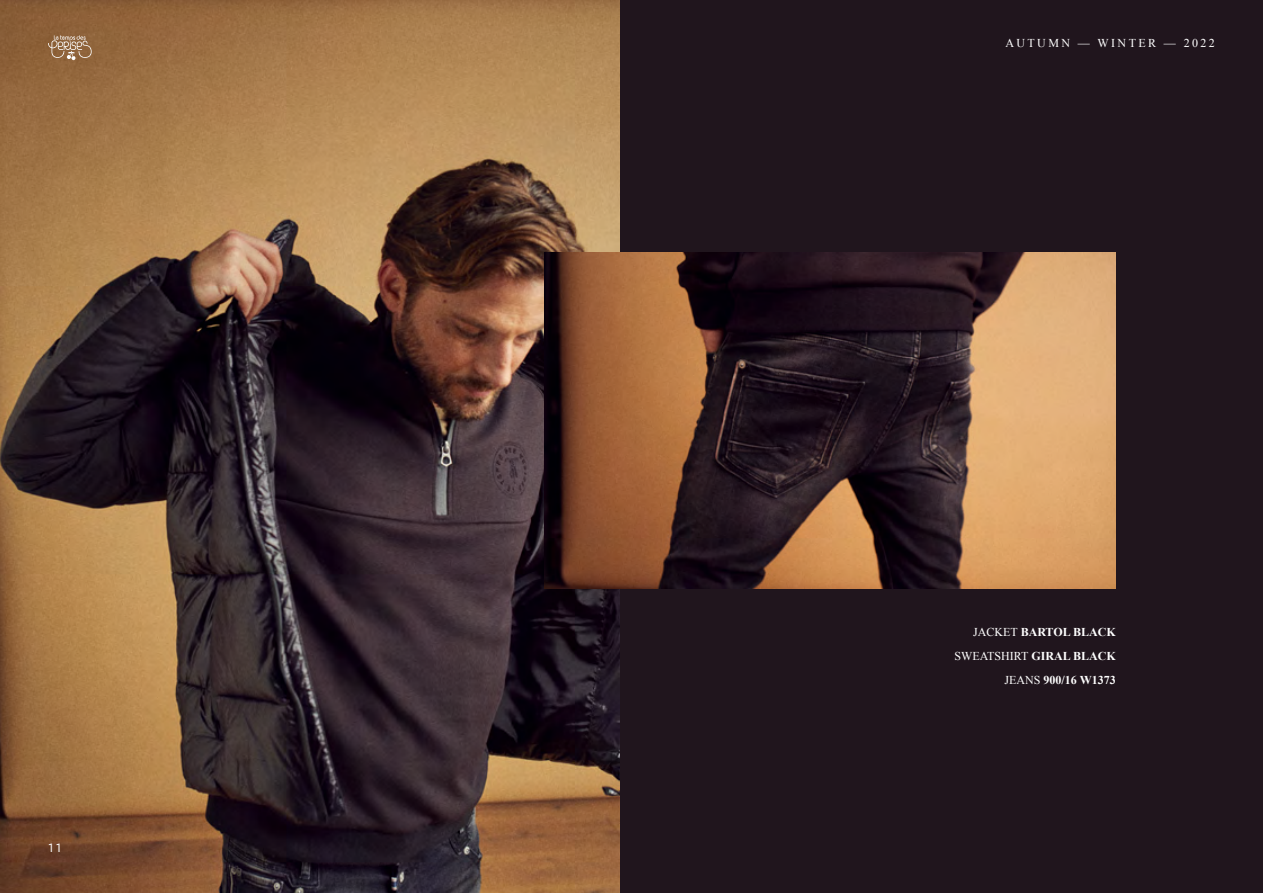
<style>
.page{position:relative;width:1263px;height:893px;background:#20151d}
.page>*{position:absolute;margin:0;border:0;box-sizing:border-box;transform-origin:0 0}
.t1{font:700 12px/24px "Times New Roman";color:#fff;text-align:right}
.t2{font:12px "Times New Roman";letter-spacing:.2em;color:#fff}
.t3{font:12px "Jost";color:#fff}
.s1{font-weight:400}
</style>
<div class="page">
<img style="left:0;top:0;width:619px;height:893px">
<img style="left:544px;top:252px;width:572px;height:336px">
<svg style="left:48px;top:35px;width:44px;height:25px"></svg>
<p class="t3" style="left:48px;top:839px;width:15px">11</p>
<p class="t2" style="left:1005px;top:35px;width:211px">AUTUMN — WINTER — 2022</p>
<p class="t1" style="left:955px;top:620px;width:163px"><span class="s1">JACKET</span> BARTOL BLACK<br><span class="s1">SWEATSHIRT</span> GIRAL BLACK<br><span class="s1">JEANS</span> 900/16 W1373</p>
</div>
